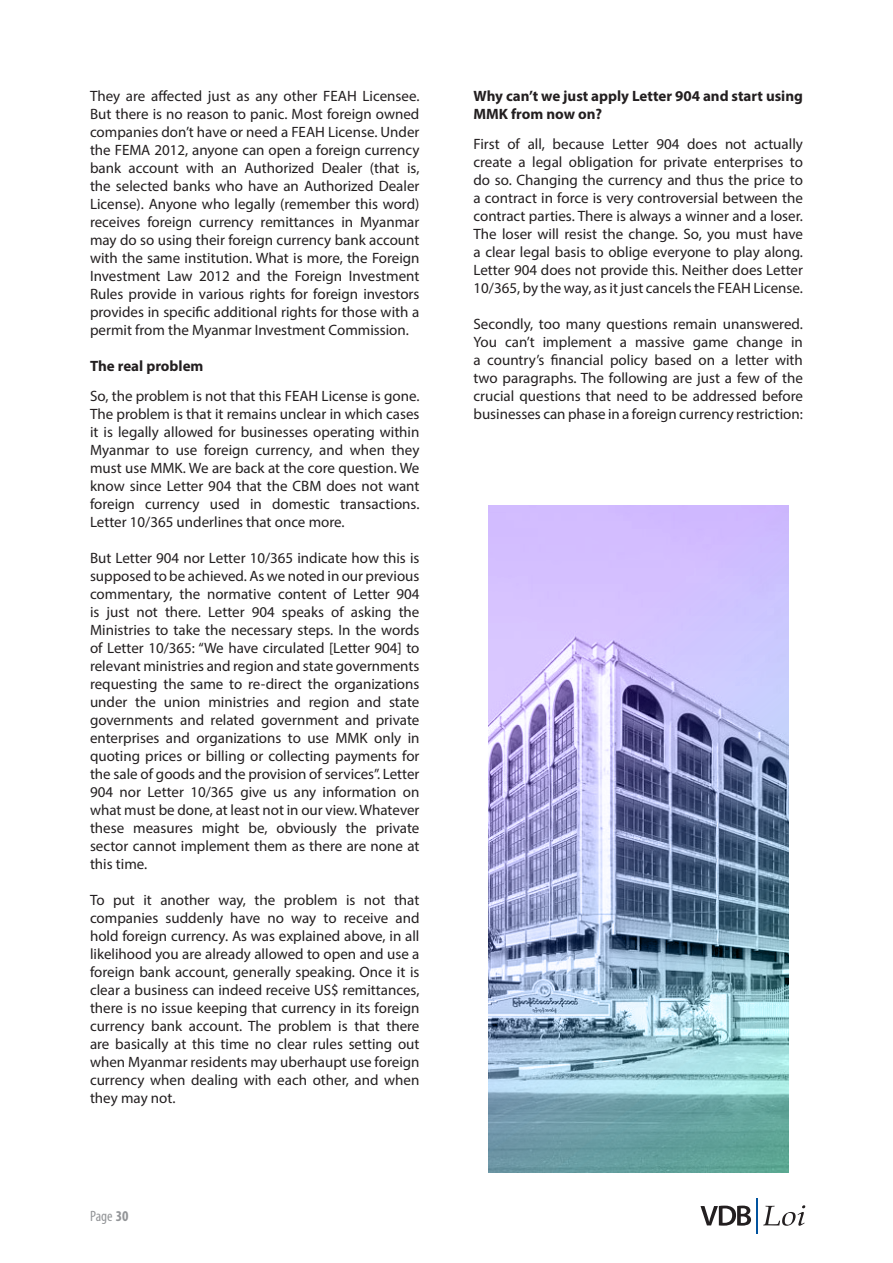
<style>
.page{position:relative;width:893px;height:1263px;background:#fff}
.page>*{position:absolute;margin:0;border:0;box-sizing:border-box;transform-origin:0 0}
.t1{font:15px/18px "Myriad Pro";color:#231f20;text-align:justify}
.t2{font:700 15px/18px "Myriad Pro";color:#231f20}
.t3{font:condensed 15px "Myriad Pro";color:#939598}
.s1{font-weight:700}
</style>
<div class="page">
<svg style="left:700px;top:1205px;width:51px;height:20px"></svg>
<hr style="left:756px;top:1197px;width:2px;height:36px;background:#01539e">
<svg style="left:763px;top:1205px;width:42px;height:21px"></svg>
<img style="left:488px;top:505px;width:300px;height:668px">
<p class="t1" style="left:90px;top:87px;width:331px">They are affected just as any other FEAH Licensee.<br>But there is no reason to panic. Most foreign owned companies don’t have or need a FEAH License. Under the FEMA 2012, anyone can open a foreign currency bank account with an Authorized Dealer (that is, the selected banks who have an Authorized Dealer License). Anyone who legally (remember this word) receives foreign currency remittances in Myanmar may do so using their foreign currency bank account with the same institution. What is more, the Foreign Investment Law 2012 and the Foreign Investment Rules provide in various rights for foreign investors provides in specific additional rights for those with a permit from the Myanmar Investment Commission.</p>
<p class="t2" style="left:90px;top:357px;width:115px">The real problem</p>
<p class="t1" style="left:90px;top:387px;width:331px">So, the problem is not that this FEAH License is gone.<br>The problem is that it remains unclear in which cases it is legally allowed for businesses operating within Myanmar to use foreign currency, and when they must use MMK. We are back at the core question. We know since Letter 904 that the CBM does not want foreign currency used in domestic transactions.<br>Letter 10/365 underlines that once more.</p>
<p class="t1" style="left:90px;top:549px;width:331px">But Letter 904 nor Letter 10/365 indicate how this is supposed to be achieved. As we noted in our previous commentary, the normative content of Letter 904 is just not there. Letter 904 speaks of asking the Ministries to take the necessary steps. In the words of Letter 10/365: “We have circulated [Letter 904] to relevant ministries and region and state governments requesting the same to re-direct the organizations under the union ministries and region and state governments and related government and private enterprises and organizations to use MMK only in quoting prices or billing or collecting payments for the sale of goods and the provision of services”. Letter 904 nor Letter 10/365 give us any information on what must be done, at least not in our view. Whatever these measures might be, obviously the private sector cannot implement them as there are none at this time.</p>
<p class="t1" style="left:90px;top:891px;width:331px">To put it another way, the problem is not that companies suddenly have no way to receive and hold foreign currency. As was explained above, in all likelihood you are already allowed to open and use a foreign bank account, generally speaking. Once it is clear a business can indeed receive US$ remittances, there is no issue keeping that currency in its foreign currency bank account. The problem is that there are basically at this time no clear rules setting out when Myanmar residents may uberhaupt use foreign currency when dealing with each other, and when they may not.</p>
<p class="t3" style="left:90px;top:1207px;width:40px">Page <span class="s1">30</span></p>
<p class="t2" style="left:473px;top:87px;width:331px">Why can’t we just apply Letter 904 and start using<br>MMK from now on?</p>
<p class="t1" style="left:473px;top:135px;width:331px">First of all, because Letter 904 does not actually create a legal obligation for private enterprises to do so. Changing the currency and thus the price to a contract in force is very controversial between the contract parties. There is always a winner and a loser.<br>The loser will resist the change. So, you must have a clear legal basis to oblige everyone to play along.<br>Letter 904 does not provide this. Neither does Letter 10/365, by the way, as it just cancels the FEAH License.</p>
<p class="t1" style="left:473px;top:315px;width:331px">Secondly, too many questions remain unanswered.<br>You can’t implement a massive game change in a country’s financial policy based on a letter with two paragraphs. The following are just a few of the crucial questions that need to be addressed before businesses can phase in a foreign currency restriction:</p>
</div>
